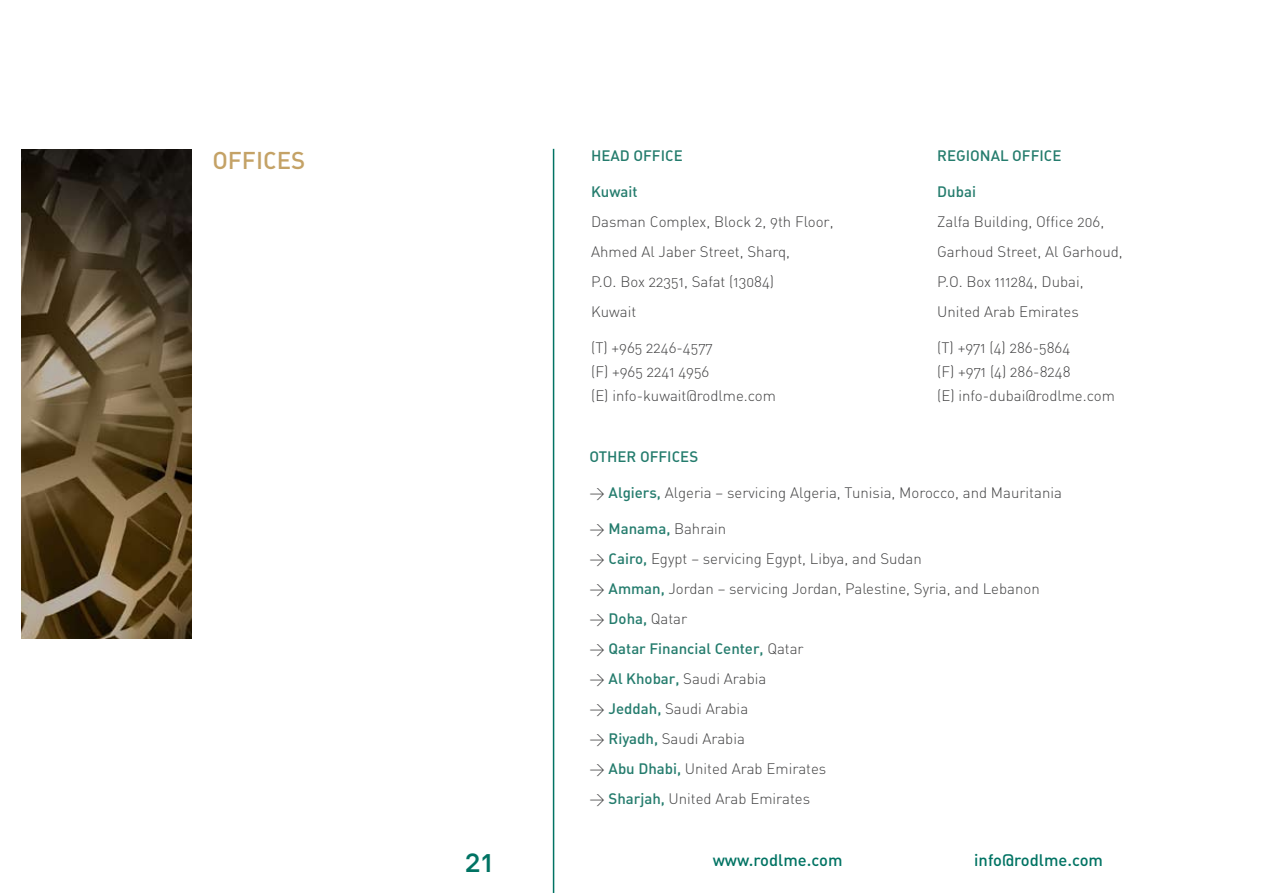
<style>
.page{position:relative;width:1263px;height:893px;background:#fff}
.page>*{position:absolute;margin:0;border:0;box-sizing:border-box;transform-origin:0 0}
.t1{font:30px "DIN Medium Alternate";color:#007363}
.t2{font:24px "DIN Medium Alternate";color:#c4a266}
.t3{font:16.5px "DIN Medium Alternate";color:#007363}
.t4{font:15px/30px "DIN Light Alternate";color:#414142}
.t5{font:15px "DIN Medium Alternate";color:#247c6d}
.s1{font-family:"DIN Medium Alternate";color:#247c6d}
.s2{font-family:"DIN Light Alternate";color:#414142}
</style>
<div class="page">
<hr style="left:553px;top:149px;width:1px;height:744px;background:#007363">
<img style="left:21px;top:150px;width:170px;height:489px">
<h2 class="t2" style="left:212px;top:145px;width:95px">OFFICES</h2>
<h1 class="t1" style="left:465px;top:842px;width:30px">21</h1>
<p class="t5" style="left:591px;top:146px;width:93px">HEAD OFFICE</p>
<p class="t5" style="left:591px;top:182px;width:48px">Kuwait</p>
<p class="t4" style="left:591px;top:207px;width:244px">Dasman Complex, Block 2, 9th Floor,<br>Ahmed Al Jaber Street, Sharq,<br>P.O. Box 22351, Safat (13084)<br>Kuwait</p>
<p class="t4" style="left:591px;top:336px;width:186px;line-height:24px">(T) +965 2246-4577<br>(F) +965 2241 4956<br>(E) info-kuwait@rodlme.com</p>
<p class="t5" style="left:937px;top:146px;width:126px">REGIONAL OFFICE</p>
<p class="t5" style="left:937px;top:182px;width:40px">Dubai</p>
<p class="t4" style="left:937px;top:207px;width:187px">Zalfa Building, Office 206,<br>Garhoud Street, Al Garhoud,<br>P.O. Box 111284, Dubai,<br>United Arab Emirates</p>
<p class="t4" style="left:937px;top:336px;width:179px;line-height:24px">(T) +971 (4) 286-5864<br>(F) +971 (4) 286-8248<br>(E) info-dubai@rodlme.com</p>
<p class="t5" style="left:589px;top:447px;width:110px">OTHER OFFICES</p>
<p class="t4" style="left:589px;top:478px;width:474px">&gt; <span class="s1">Algiers,</span> Algeria – servicing Algeria, Tunisia, Morocco, and Mauritania</p>
<p class="t4" style="left:589px;top:514px;width:452px">&gt; <span class="s1">Manama,</span> Bahrain<br>&gt; <span class="s1">Cairo,</span> Egypt – servicing Egypt, Libya, and Sudan<br>&gt; <span class="s1">Amman,</span> Jordan – servicing Jordan, Palestine, Syria, and Lebanon &gt; <span class="s1">Doha,</span> Qatar</p>
<p class="t5" style="left:589px;top:639px;width:216px"><span class="s2">&gt;</span> Qatar Financial Center, <span class="s2">Qatar</span></p>
<p class="t4" style="left:589px;top:664px;width:238px">&gt; <span class="s1">Al Khobar,</span> Saudi Arabia<br>&gt; <span class="s1">Jeddah,</span> Saudi Arabia<br>&gt; <span class="s1">Riyadh,</span> Saudi Arabia<br>&gt; <span class="s1">Abu Dhabi,</span> United Arab Emirates &gt; <span class="s1">Sharjah,</span> United Arab Emirates</p>
<p class="t3" style="left:713px;top:849px;width:131px">www.rodlme.com</p>
<p class="t3" style="left:974px;top:849px;width:130px">info@rodlme.com</p>
</div>
